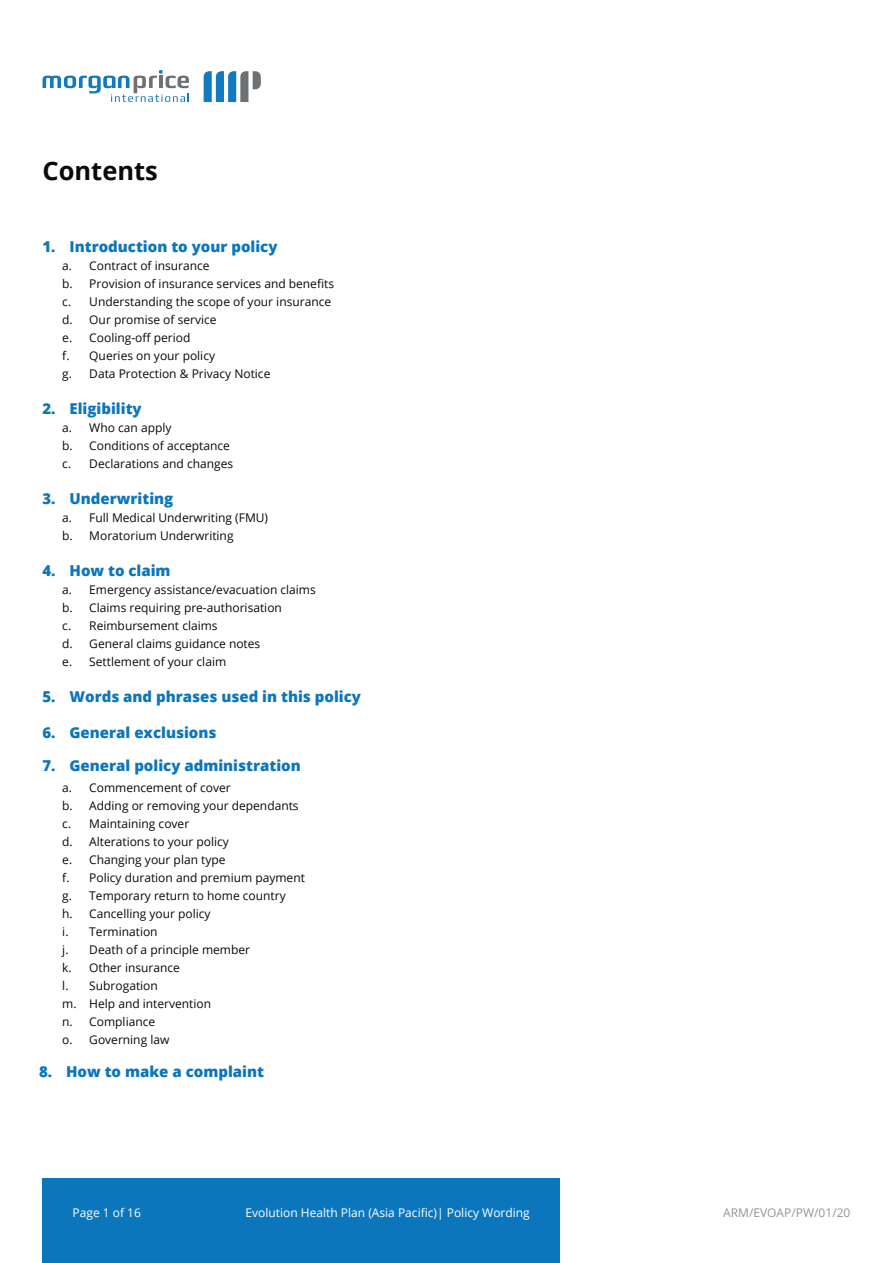
<style>
.page{position:relative;width:893px;height:1263px;background:#fff}
.page>*{position:absolute;margin:0;border:0;box-sizing:border-box;transform-origin:0 0}
.t1{font:700 25.5px "Open Sans";color:#0c0806}
.t2{font:800 15px "Open Sans";color:#0c76bd}
.t3{font:12px "Open Sans";color:#0c0806}
.t4{font:12px "Open Sans";color:#fff}
.t5{font:12px "Open Sans";color:#939598}
</style>
<div class="page">
<div style="left:43px;top:1178px;width:517px;height:85px;background:#0c76bd"></div>
<svg style="left:43px;top:70px;width:146px;height:32px"></svg>
<svg style="left:204px;top:71px;width:57px;height:31px"></svg>
<p class="t1" style="left:43px;top:153px;width:117px">Contents</p>
<p class="t2" style="left:43px;top:235px;width:237px">1. Introduction to your policy</p>
<p class="t3" style="left:62px;top:257px;width:149px">a. Contract of insurance</p>
<p class="t3" style="left:62px;top:275px;width:273px">b. Provision of insurance services and benefits</p>
<p class="t3" style="left:62px;top:293px;width:270px">c. Understanding the scope of your insurance</p>
<p class="t3" style="left:62px;top:311px;width:156px">d. Our promise of service</p>
<p class="t3" style="left:62px;top:329px;width:130px">e. Cooling-off period</p>
<p class="t3" style="left:62px;top:347px;width:154px">f. Queries on your policy</p>
<p class="t3" style="left:62px;top:365px;width:210px">g. Data Protection &amp; Privacy Notice</p>
<p class="t2" style="left:43px;top:397px;width:101px">2. Eligibility</p>
<p class="t3" style="left:62px;top:419px;width:111px">a. Who can apply</p>
<p class="t3" style="left:62px;top:437px;width:169px">b. Conditions of acceptance</p>
<p class="t3" style="left:62px;top:455px;width:172px">c. Declarations and changes</p>
<p class="t2" style="left:43px;top:487px;width:132px">3. Underwriting</p>
<p class="t3" style="left:62px;top:509px;width:207px">a. Full Medical Underwriting (FMU)</p>
<p class="t3" style="left:62px;top:527px;width:173px">b. Moratorium Underwriting</p>
<p class="t2" style="left:43px;top:559px;width:130px">4. How to claim</p>
<p class="t3" style="left:62px;top:581px;width:255px">a. Emergency assistance/evacuation claims</p>
<p class="t3" style="left:62px;top:599px;width:221px">b. Claims requiring pre-authorisation</p>
<p class="t3" style="left:62px;top:617px;width:157px">c. Reimbursement claims</p>
<p class="t3" style="left:62px;top:635px;width:200px">d. General claims guidance notes</p>
<p class="t3" style="left:62px;top:653px;width:165px">e. Settlement of your claim</p>
<p class="t2" style="left:43px;top:685px;width:320px">5. Words and phrases used in this policy</p>
<p class="t2" style="left:43px;top:721px;width:175px">6. General exclusions</p>
<p class="t2" style="left:43px;top:754px;width:260px">7. General policy administration</p>
<p class="t3" style="left:62px;top:779px;width:170px">a. Commencement of cover</p>
<p class="t3" style="left:62px;top:797px;width:238px">b. Adding or removing your dependants</p>
<p class="t3" style="left:62px;top:815px;width:128px">c. Maintaining cover</p>
<p class="t3" style="left:62px;top:833px;width:168px">d. Alterations to your policy</p>
<p class="t3" style="left:62px;top:851px;width:165px">e. Changing your plan type</p>
<p class="t3" style="left:62px;top:869px;width:244px">f. Policy duration and premium payment</p>
<p class="t3" style="left:62px;top:887px;width:225px">g. Temporary return to home country</p>
<p class="t3" style="left:62px;top:905px;width:150px">h. Cancelling your policy</p>
<p class="t3" style="left:62px;top:923px;width:97px">i. Termination</p>
<p class="t3" style="left:62px;top:941px;width:189px">j. Death of a principle member</p>
<p class="t3" style="left:62px;top:959px;width:119px">k. Other insurance</p>
<p class="t3" style="left:62px;top:977px;width:97px">l. Subrogation</p>
<p class="t3" style="left:62px;top:995px;width:150px">m. Help and intervention</p>
<p class="t3" style="left:62px;top:1013px;width:94px">n. Compliance</p>
<p class="t3" style="left:62px;top:1031px;width:109px">o. Governing law</p>
<p class="t2" style="left:39px;top:1060px;width:226px">8. How to make a complaint</p>
<p class="t4" style="left:73px;top:1204px;width:70px">Page 1 of 16</p>
<p class="t4" style="left:246px;top:1204px;width:286px">Evolution Health Plan (Asia Pacific)| Policy Wording</p>
<p class="t5" style="left:723px;top:1204px;width:129px">ARM/EVOAP/PW/01/20</p>
</div>
